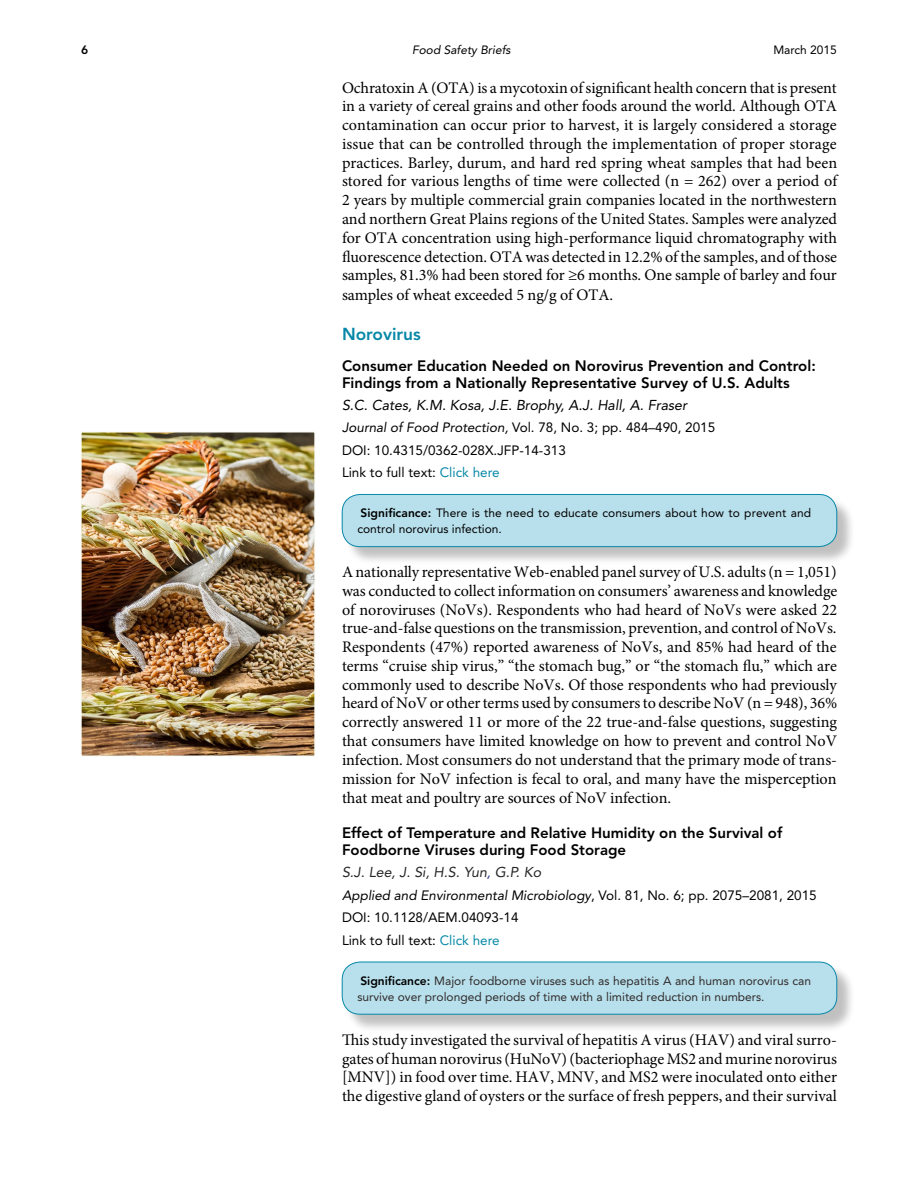
<style>
.page{position:relative;width:918px;height:1188px;background:#fff}
.page>*{position:absolute;margin:0;border:0;box-sizing:border-box;transform-origin:0 0}
.t1{font:800 17.25px "Avenir LT Std";color:#0788a7}
.t2{font:16.2px/18.9px "Minion Pro";letter-spacing:-.005em;color:#000;text-align:justify}
.t3{font:800 15px/17.2px "Avenir LT Std";color:#000}
.t4{font:italic 14.25px "Avenir LT Std";color:#000}
.t5{font:italic 14.25px "Avenir LT Std";color:#262626}
.t6{font:13.5px/22.5px "Avenir LT Std";color:#000}
.t7{font:12px/15.8px "Avenir LT Std";color:#302a2a}
.t8{font:12px/15.8px "Avenir LT Std";letter-spacing:.005em;color:#000}
.t9{font:italic 12px "Avenir LT Std";color:#000}
.t10{font:800 12px "Avenir LT Std";color:#000}
.s1{font-style:italic}
.s2{color:#0788a7}
.s3{font-weight:800}
.s4{color:#302a2a}
.s5{color:#2d3d94}
.s6{font-weight:800;color:#000}
</style>
<div class="page">
<img style="left:83px;top:434px;width:230px;height:320px">
<div style="left:81px;top:432px;width:234px;height:324px;border:1px solid #f7fbf2"></div>
<div style="left:344px;top:497px;width:512px;height:68px;background:#000;opacity:.25"></div>
<div style="left:342px;top:494px;width:495px;height:53px;background:#b8e0ec;border-radius:18px"></div>
<div style="left:342px;top:494px;width:495px;height:53px;border:1px solid #0788a7;border-radius:18px"></div>
<div style="left:344px;top:964px;width:512px;height:69px;background:#000;opacity:.25"></div>
<div style="left:342px;top:962px;width:495px;height:52px;background:#b8e0ec;border-radius:18px"></div>
<div style="left:342px;top:962px;width:495px;height:52px;border:1px solid #0788a7;border-radius:18px"></div>
<p class="t10" style="left:81px;top:43px;width:9px">6</p>
<p class="t9" style="left:412px;top:43px;width:100px">Food Safety Briefs</p>
<p class="t8" style="left:773px;top:42px;width:65px">March 2015</p>
<p class="t2" style="left:342px;top:78px;width:497px">Ochratoxin A (OTA) is a mycotoxin of significant health concern that is present in a variety of cereal grains and other foods around the world. Although OTA contamination can occur prior to harvest, it is largely considered a storage issue that can be controlled through the implementation of proper storage practices. Barley, durum, and hard red spring wheat samples that had been stored for various lengths of time were collected (n = 262) over a period of 2 years by multiple commercial grain companies located in the northwestern and northern Great Plains regions of the United States. Samples were analyzed for OTA concentration using high-performance liquid chromatography with fluorescence detection. OTA was detected in 12.2% of the samples, and of those samples, 81.3% had been stored for ≥6 months. One sample of barley and four samples of wheat exceeded 5 ng/g of OTA.</p>
<p class="t1" style="left:342px;top:324px;width:80px">Norovirus</p>
<p class="t3" style="left:342px;top:357px;width:475px">Consumer Education Needed on Norovirus Prevention and Control:<br>Findings from a Nationally Representative Survey of U.S. Adults</p>
<p class="t4" style="left:342px;top:396px;width:347px">S.C. Cates, K.M. Kosa, J.E. Brophy, A.J. Hall, A. Fraser</p>
<p class="t6" style="left:342px;top:416px;width:375px"><span class="s1">Journal of Food Protection,</span> Vol. 78, No. 3; pp. 484–490, 2015<br>DOI: 10.4315/0362-028X.JFP-14-313<br>Link to full text: <span class="s2">Click here</span></p>
<p class="t8" style="left:357px;top:505px;width:455px"><span class="s3">Significance:</span> There is the need to educate consumers about how to prevent and control norovirus infection.</p>
<p class="t2" style="left:342px;top:563px;width:497px">A nationally representative Web-enabled panel survey of U.S. adults (n = 1,051) was conducted to collect information on consumers’ awareness and knowledge of noroviruses (NoVs). Respondents who had heard of NoVs were asked 22 true-and-false questions on the transmission, prevention, and control of NoVs.<br>Respondents (47%) reported awareness of NoVs, and 85% had heard of the terms “cruise ship virus,” “the stomach bug,” or “the stomach flu,” which are commonly used to describe NoVs. Of those respondents who had previously heard of NoV or other terms used by consumers to describe NoV (n = 948), 36% correctly answered 11 or more of the 22 true-and-false questions, suggesting that consumers have limited knowledge on how to prevent and control NoV infection. Most consumers do not understand that the primary mode of trans&shy;mission for NoV infection is fecal to oral, and many have the misperception that meat and poultry are sources of NoV infection.</p>
<p class="t3" style="left:342px;top:824px;width:442px">Effect of Temperature and Relative Humidity on the Survival of<br>Foodborne Viruses during Food Storage</p>
<p class="t5" style="left:342px;top:864px;width:201px">S.J. Lee<span class="s4">,</span> J. Si<span class="s4">,</span> H.S. Yun<span class="s5">,</span> G.P. Ko</p>
<p class="t6" style="left:342px;top:884px;width:476px"><span class="s1">Applied and Environmental Microbiology</span>, Vol. 81, No. 6; pp. 2075–2081, 2015<br>DOI: 10.1128/AEM.04093-14<br>Link to full text: <span class="s2">Click here</span></p>
<p class="t7" style="left:357px;top:973px;width:455px"><span class="s6">Significance:</span> Major foodborne viruses such as hepatitis A and human norovirus can survive over prolonged periods of time with a limited reduction in numbers.</p>
<p class="t2" style="left:342px;top:1030px;width:497px">This study investigated the survival of hepatitis A virus (HAV) and viral surro&shy;gates of human norovirus (HuNoV) (bacteriophage MS2 and murine norovirus [MNV]) in food over time. HAV, MNV, and MS2 were inoculated onto either the digestive gland of oysters or the surface of fresh peppers, and their survival</p>
</div>
